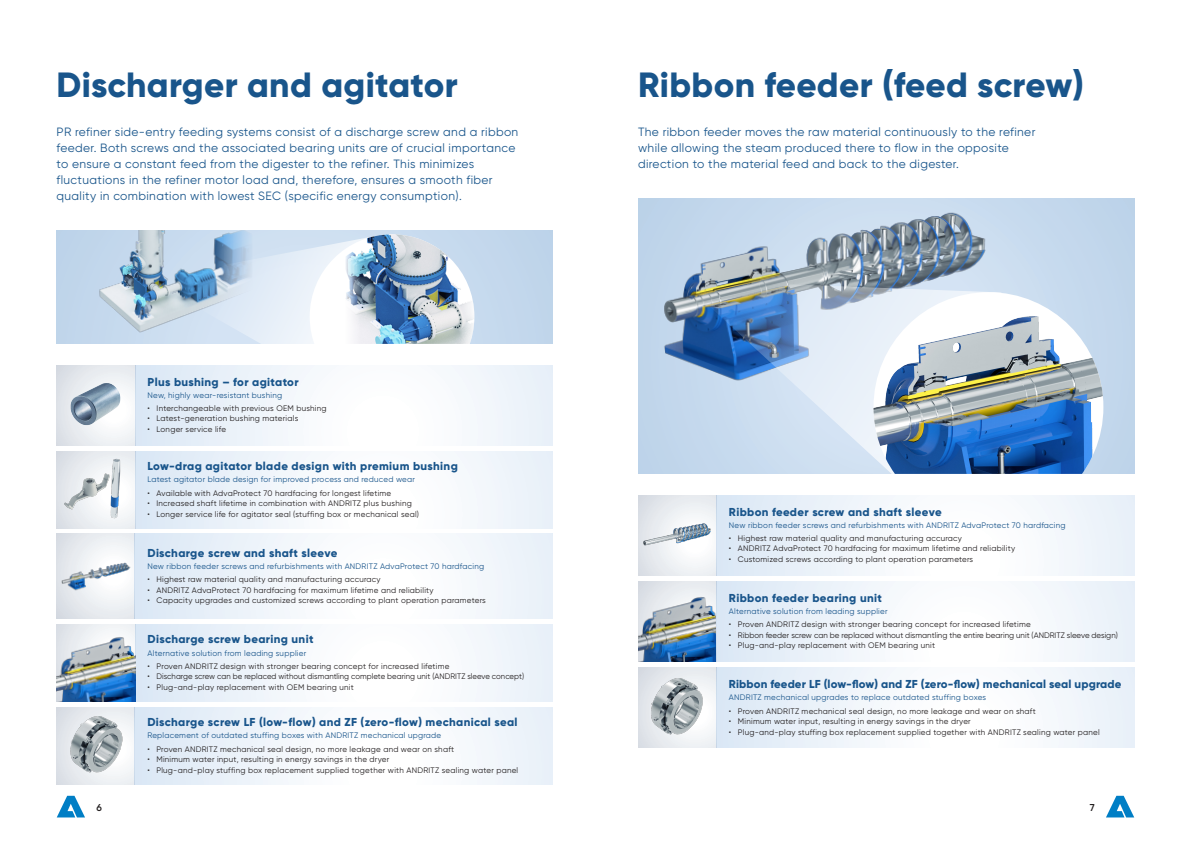
<style>
.page{position:relative;width:1191px;height:842px;background:#fff}
.page>*{position:absolute;margin:0;border:0;box-sizing:border-box;transform-origin:0 0}
.ANDRITZ_Level_2-3_He{font:800 35px "Gilroy";letter-spacing:.01em;color:#19558b}
.ANDRITZ_Level_2-3_In{font:12px/16px "Gilroy";letter-spacing:.03em;color:#19558b}
.head_neu{font:800 11.5px "Gilroy";letter-spacing:.03em;color:#19558b}
.head_neu-2{font:800 11.5px "Gilroy";letter-spacing:.01em;color:#19558b}
.t1{font:600 10px "Gilroy";color:#231f20}
.ANDRITZ_Level_2-3_Bu{font:8px "Gilroy";letter-spacing:.03em;color:#231f20}
.ANDRITZ_Level_2-3_Co{font:8px "Gilroy";letter-spacing:.03em;color:#19558b}
.ANDRITZ_Level_2-3_Bu-2{font:8px "Gilroy";color:#231f20}
.ANDRITZ_Level_2-3_Bu-3{font:8px "Gilroy";letter-spacing:.005em;color:#231f20}
</style>
<div class="page">
<svg style="left:57px;top:796px;width:28px;height:21px"></svg>
<svg style="left:1106px;top:796px;width:28px;height:21px"></svg>
<div style="left:57px;top:230px;width:496px;height:114px;background:#c2d7ec"></div>
<div style="left:638px;top:198px;width:496px;height:276px;background:#c2d7ec"></div>
<svg style="left:135px;top:365px;width:418px;height:80px"></svg>
<div style="left:57px;top:365px;width:78px;height:80px;background:linear-gradient(to right,#dee2e8,#f0f3f5)"></div>
<img style="left:64px;top:380px;width:88px;height:59px">
<svg style="left:135px;top:452px;width:418px;height:76px"></svg>
<svg style="left:57px;top:452px;width:78px;height:76px"></svg>
<svg style="left:135px;top:534px;width:417px;height:85px"></svg>
<div style="left:57px;top:534px;width:78px;height:85px;background:linear-gradient(to right,#dfe3e8,#f5f7f9)"></div>
<img style="left:61px;top:558px;width:70px;height:35px">
<svg style="left:135px;top:625px;width:418px;height:76px"></svg>
<img style="left:57px;top:625px;width:78px;height:76px">
<img style="left:62px;top:453px;width:69px;height:74px">
<svg style="left:716px;top:495px;width:418px;height:80px"></svg>
<div style="left:638px;top:495px;width:78px;height:80px;background:linear-gradient(to right,#dee2e8,#f4f7f8)"></div>
<svg style="left:716px;top:581px;width:418px;height:80px"></svg>
<img style="left:638px;top:581px;width:78px;height:80px">
<svg style="left:716px;top:668px;width:418px;height:80px"></svg>
<div style="left:638px;top:668px;width:78px;height:80px;background:linear-gradient(to right,#dce0e6,#f0f3f5)"></div>
<img style="left:99px;top:230px;width:191px;height:114px">
<img style="left:664px;top:203px;width:326px;height:167px">
<svg style="left:708px;top:284px;width:293px;height:190px"></svg>
<img style="left:873px;top:292px;width:230px;height:182px">
<svg style="left:170px;top:234px;width:172px;height:110px"></svg>
<img style="left:342px;top:234px;width:132px;height:110px">
<img style="left:638px;top:675px;width:87px;height:67px">
<img style="left:643px;top:510px;width:68px;height:48px">
<svg style="left:135px;top:707px;width:417px;height:77px"></svg>
<div style="left:57px;top:707px;width:78px;height:77px;background:linear-gradient(to right,#dde1e7,#f0f3f6)"></div>
<img style="left:57px;top:713px;width:78px;height:66px">
<p class="ANDRITZ_Level_2-3_He" style="left:57px;top:63px;width:402px">Discharger and agitator</p>
<p class="ANDRITZ_Level_2-3_In" style="left:57px;top:124px;width:463px">PR refiner side-entry feeding systems consist of a discharge screw and a ribbon feeder. Both screws and the associated bearing units are of crucial importance to ensure a constant feed from the digester to the refiner. This minimizes fluctuations in the refiner motor load and, therefore, ensures a smooth fiber quality in combination with lowest SEC (specific energy consumption).</p>
<p class="head_neu" style="left:148px;top:374px;width:152px">Plus bushing – for agitator</p>
<p class="ANDRITZ_Level_2-3_Co" style="left:148px;top:390px;width:136px">New, highly wear-resistant bushing</p>
<p class="ANDRITZ_Level_2-3_Bu" style="left:148px;top:403px;width:180px">• Interchangeable with previous OEM bushing</p>
<p class="ANDRITZ_Level_2-3_Bu" style="left:148px;top:414px;width:152px">• Latest-generation bushing materials</p>
<p class="ANDRITZ_Level_2-3_Bu" style="left:148px;top:424px;width:80px">• Longer service life</p>
<p class="head_neu" style="left:147px;top:459px;width:312px">Low-drag agitator blade design with premium bushing</p>
<p class="ANDRITZ_Level_2-3_Co" style="left:147px;top:475px;width:269px">Latest agitator blade design for improved process and reduced wear</p>
<p class="ANDRITZ_Level_2-3_Bu" style="left:147px;top:488px;width:245px">• Available with AdvaProtect 70 hardfacing for longest lifetime</p>
<p class="ANDRITZ_Level_2-3_Bu" style="left:147px;top:498px;width:266px">• Increased shaft lifetime in combination with ANDRITZ plus bushing</p>
<p class="ANDRITZ_Level_2-3_Bu" style="left:147px;top:509px;width:273px">• Longer service life for agitator seal (stuffing box or mechanical seal)</p>
<p class="head_neu" style="left:147px;top:545px;width:191px">Discharge screw and shaft sleeve</p>
<p class="ANDRITZ_Level_2-3_Co" style="left:147px;top:561px;width:338px">New ribbon feeder screws and refurbishments with ANDRITZ AdvaProtect 70 hardfacing</p>
<p class="ANDRITZ_Level_2-3_Bu" style="left:147px;top:574px;width:235px">• Highest raw material quality and manufacturing accuracy</p>
<p class="ANDRITZ_Level_2-3_Bu" style="left:147px;top:585px;width:288px">• ANDRITZ AdvaProtect 70 hardfacing for maximum lifetime and reliability</p>
<p class="ANDRITZ_Level_2-3_Bu" style="left:147px;top:595px;width:340px">• Capacity upgrades and customized screws according to plant operation parameters</p>
<p class="head_neu" style="left:148px;top:632px;width:167px">Discharge screw bearing unit</p>
<p class="ANDRITZ_Level_2-3_Co" style="left:148px;top:648px;width:160px">Alternative solution from leading supplier</p>
<p class="ANDRITZ_Level_2-3_Bu" style="left:148px;top:661px;width:303px">• Proven ANDRITZ design with stronger bearing concept for increased lifetime</p>
<p class="ANDRITZ_Level_2-3_Bu-3" style="left:148px;top:672px;width:378px">• Discharge screw can be replaced without dismantling complete bearing unit (ANDRITZ sleeve concept)</p>
<p class="ANDRITZ_Level_2-3_Bu" style="left:148px;top:682px;width:208px">• Plug-and-play replacement with OEM bearing unit</p>
<p class="head_neu" style="left:147px;top:715px;width:372px">Discharge screw LF (low-flow) and ZF (zero-flow) mechanical seal</p>
<p class="ANDRITZ_Level_2-3_Co" style="left:147px;top:730px;width:295px">Replacement of outdated stuffing boxes with ANDRITZ mechanical upgrade</p>
<p class="ANDRITZ_Level_2-3_Bu" style="left:147px;top:744px;width:308px">• Proven ANDRITZ mechanical seal design, no more leakage and wear on shaft</p>
<p class="ANDRITZ_Level_2-3_Bu" style="left:147px;top:754px;width:243px">• Minimum water input, resulting in energy savings in the dryer</p>
<p class="ANDRITZ_Level_2-3_Bu" style="left:147px;top:765px;width:372px">• Plug-and-play stuffing box replacement supplied together with ANDRITZ sealing water panel</p>
<p class="ANDRITZ_Level_2-3_He" style="left:638px;top:63px;width:447px">Ribbon feeder (feed screw)</p>
<p class="ANDRITZ_Level_2-3_In" style="left:638px;top:124px;width:399px">The ribbon feeder moves the raw material continuously to the refiner while allowing the steam produced there to flow in the opposite direction to the material feed and back to the digester.</p>
<p class="head_neu" style="left:729px;top:504px;width:214px">Ribbon feeder screw and shaft sleeve</p>
<p class="ANDRITZ_Level_2-3_Co" style="left:729px;top:520px;width:338px">New ribbon feeder screws and refurbishments with ANDRITZ AdvaProtect 70 hardfacing</p>
<p class="ANDRITZ_Level_2-3_Bu" style="left:729px;top:533px;width:235px">• Highest raw material quality and manufacturing accuracy</p>
<p class="ANDRITZ_Level_2-3_Bu" style="left:729px;top:544px;width:288px">• ANDRITZ AdvaProtect 70 hardfacing for maximum lifetime and reliability</p>
<p class="ANDRITZ_Level_2-3_Bu" style="left:729px;top:554px;width:246px">• Customized screws according to plant operation parameters</p>
<p class="head_neu" style="left:729px;top:590px;width:154px">Ribbon feeder bearing unit</p>
<p class="ANDRITZ_Level_2-3_Co" style="left:729px;top:606px;width:160px">Alternative solution from leading supplier</p>
<p class="ANDRITZ_Level_2-3_Bu" style="left:729px;top:619px;width:303px">• Proven ANDRITZ design with stronger bearing concept for increased lifetime</p>
<p class="ANDRITZ_Level_2-3_Bu-2" style="left:729px;top:630px;width:390px">• Ribbon feeder screw can be replaced without dismantling the entire bearing unit (ANDRITZ sleeve design)</p>
<p class="ANDRITZ_Level_2-3_Bu" style="left:729px;top:640px;width:208px">• Plug-and-play replacement with OEM bearing unit</p>
<p class="head_neu-2" style="left:729px;top:677px;width:394px">Ribbon feeder LF (low-flow) and ZF (zero-flow) mechanical seal upgrade</p>
<p class="ANDRITZ_Level_2-3_Co" style="left:729px;top:692px;width:259px">ANDRITZ mechanical upgrades to replace outdated stuffing boxes</p>
<p class="ANDRITZ_Level_2-3_Bu" style="left:729px;top:706px;width:308px">• Proven ANDRITZ mechanical seal design, no more leakage and wear on shaft</p>
<p class="ANDRITZ_Level_2-3_Bu" style="left:729px;top:716px;width:243px">• Minimum water input, resulting in energy savings in the dryer</p>
<p class="ANDRITZ_Level_2-3_Bu" style="left:729px;top:727px;width:372px">• Plug-and-play stuffing box replacement supplied together with ANDRITZ sealing water panel</p>
<p class="t1" style="left:96px;top:801px;width:7px">6</p>
<p class="t1" style="left:1089px;top:801px;width:6px">7</p>
</div>
